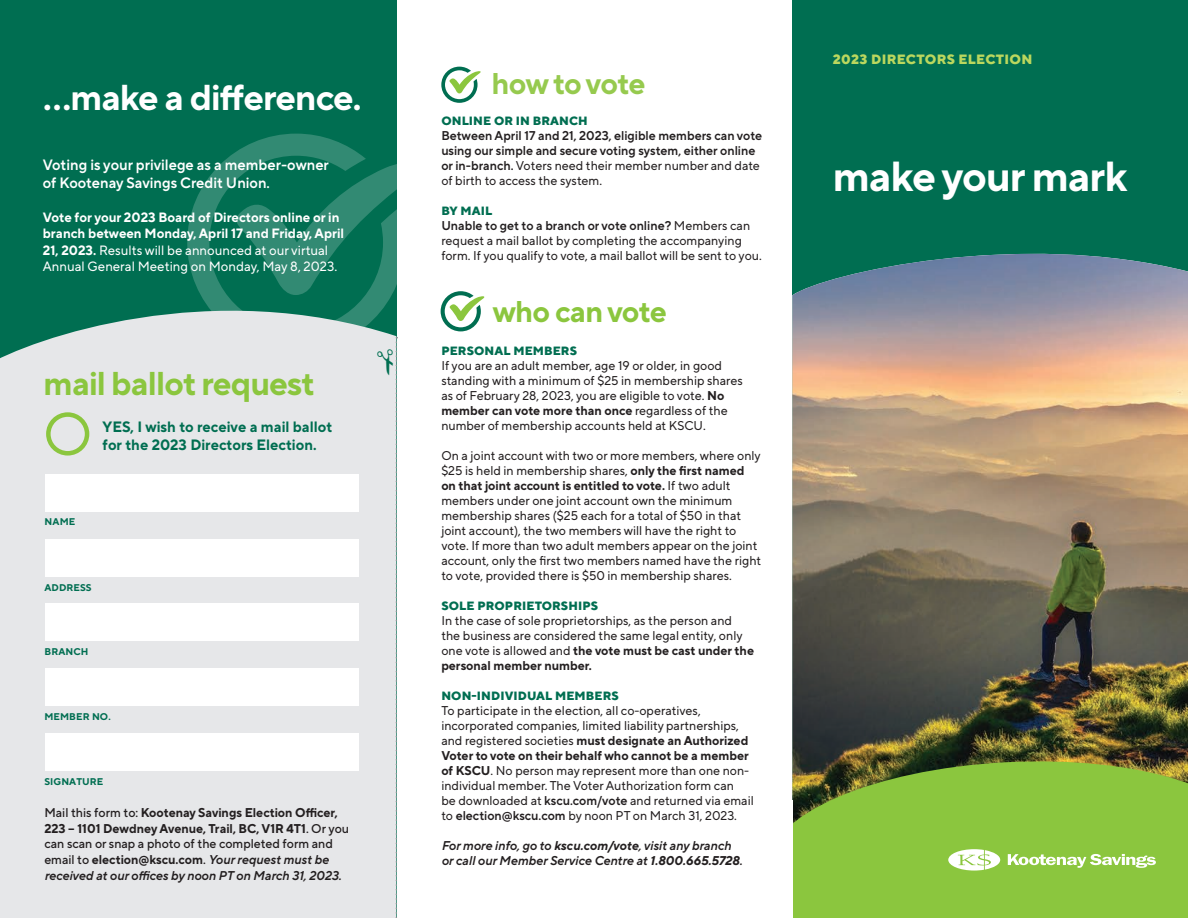
<style>
.page{position:relative;width:1188px;height:918px;background:#fff}
.page>*{position:absolute;margin:0;border:0;box-sizing:border-box;transform-origin:0 0}
.t1{font:700 42px "TT Norms Pro";letter-spacing:-.025em;color:#fff}
.t2{font:700 36px "TT Norms Pro";letter-spacing:-.025em;color:#fff}
.t3{font:700 33px "TT Norms Pro";letter-spacing:-.025em;color:#8bc63e}
.t4{font:700 30px "TT Norms Pro";letter-spacing:-.025em;color:#8bc63e}
.t5{font:700 30px "TT Norms Pro";letter-spacing:-.025em;color:#96ca4e}
.t6{font:600 15px/18px "TT Norms Pro";color:#fff}
.t7{font:700 15px/18px "TT Norms Pro";color:#006e51}
.t8{font:700 13.5px/16.2px "TT Norms Pro";color:#fff}
.t9{font:800 13.5px "TT Norms Pro";letter-spacing:.025em;color:#bbd75e}
.t10{font:12.75px/15px "TT Norms Pro";color:#231f20}
.t11{font:700 12.75px/15.8px "TT Norms Pro";color:#231f20}
.t12{font:600 12.75px/15px "TT Norms Pro";color:#231f20}
.t13{font:italic 600 12.75px/15px "TT Norms Pro";color:#231f20}
.t14{font:800 12px "TT Norms";letter-spacing:.01em;color:#006e51}
.t15{font:700 9.75px "TT Norms Pro";letter-spacing:.01em;color:#006e51}
.s1{font-weight:400}
.s2{font-weight:500}
.s3{font-weight:600;font-style:italic}
.s4{font-weight:600}
.s5{font-weight:700}
</style>
<div class="page">
<div style="left:792px;top:0;width:396px;height:882px;background:#006e51"></div>
<img style="left:792px;top:254px;width:396px;height:501px">
<svg style="left:792px;top:755px;width:396px;height:108px;fill:#8bc63e"></svg>
<div style="left:792px;top:863px;width:396px;height:55px;background:#8bc63e"></div>
<svg style="left:1008px;top:854px;width:148px;height:14px"></svg>
<svg style="left:948px;top:849px;width:52px;height:22px"></svg>
<svg style="left:441px;top:291px;width:44px;height:40px"></svg>
<div style="left:0;top:0;width:396px;height:918px;background:#006e51"></div>
<svg style="left:187px;top:134px;width:211px;height:205px"></svg>
<svg style="left:0;top:276px;width:396px;height:642px;fill:#e6e7e9"></svg>
<div style="left:45px;top:474px;width:314px;height:38px;background:#fff"></div>
<div style="left:45px;top:539px;width:314px;height:38px;background:#fff"></div>
<div style="left:45px;top:604px;width:314px;height:37px;background:#fff"></div>
<div style="left:45px;top:668px;width:314px;height:38px;background:#fff"></div>
<div style="left:45px;top:733px;width:314px;height:38px;background:#fff"></div>
<div style="left:46px;top:412px;width:43px;height:44px;border:4px solid #8bc63e;border-radius:50%"></div>
<svg style="left:441px;top:67px;width:40px;height:36px"></svg>
<div style="left:377px;top:337px;width:20px;height:581px;background:#e6e7e9"></div>
<h2 class="t2" style="left:43px;top:71px;width:320px">...make a difference.</h2>
<p class="t6" style="left:43px;top:155px;width:288px">Voting is your privilege as a member-owner of Kootenay Savings Credit Union.</p>
<p class="t8" style="left:43px;top:208px;width:303px">Vote for your 2023 Board of Directors online or in branch between Monday, April 17 and Friday, April 21, 2023. <span class="s1">Results will be announced at our virtual Annual General Meeting on Monday, May 8, 2023.</span></p>
<h3 class="t3" style="left:44px;top:359px;width:272px">mail ballot request</h3>
<p class="t7" style="left:103px;top:417px;width:231px">YES, I wish to receive a mail ballot for the 2023 Directors Election.</p>
<p class="t15" style="left:45px;top:514px;width:32px">NAME</p>
<p class="t15" style="left:44px;top:580px;width:49px">ADDRESS</p>
<p class="t15" style="left:45px;top:645px;width:45px">BRANCH</p>
<p class="t15" style="left:44px;top:710px;width:68px">MEMBER NO.</p>
<p class="t15" style="left:44px;top:775px;width:61px">SIGNATURE</p>
<p class="t11" style="left:44px;top:804px;width:306px"><span class="s2">Mail this form to:</span> Kootenay Savings Election Officer, 223 – 1101 Dewdney Avenue, Trail, BC, V1R 4T1<span class="s2">. Or you can scan or snap a photo of the completed form and email to</span> election@kscu.com<span class="s2">.</span> <span class="s3">Your request must be received at our offices by noon PT on March 31, 2023.</span></p>
<h3 class="t5" style="left:492px;top:61px;width:155px">how to vote</h3>
<p class="t14" style="left:441px;top:113px;width:148px">ONLINE OR IN BRANCH</p>
<p class="t12" style="left:441px;top:127px;width:322px">Between April 17 and 21, 2023, eligible members can vote using our simple and secure voting system, either online or in-branch. <span class="s1">Voters need their member number and date of birth to access the system.</span></p>
<p class="t14" style="left:441px;top:203px;width:52px">BY MAIL</p>
<p class="t10" style="left:441px;top:217px;width:322px"><span class="s4">Unable to get to a branch or vote online?</span> Members can request a mail ballot by completing the accompanying form. If you qualify to vote, a mail ballot will be sent to you.</p>
<h3 class="t4" style="left:493px;top:289px;width:175px">who can vote</h3>
<p class="t14" style="left:441px;top:343px;width:137px">PERSONAL MEMBERS</p>
<p class="t10" style="left:441px;top:357px;width:303px">If you are an adult member, age 19 or older, in good standing with a minimum of $25 in membership shares as of February 28, 2023, you are eligible to vote. <span class="s5">No member can vote more than once</span> regardless of the number of membership accounts held at KSCU.</p>
<p class="t10" style="left:441px;top:447px;width:321px">On a joint account with two or more members, where only $25 is held in membership shares, <span class="s5">only the first named on that joint account is entitled to vote.</span> If two adult members under one joint account own the minimum membership shares ($25 each for a total of $50 in that joint account), the two members will have the right to vote. If more than two adult members appear on the joint account, only the first two members named have the right to vote, provided there is $50 in membership shares.</p>
<p class="t14" style="left:441px;top:598px;width:158px">SOLE PROPRIETORSHIPS</p>
<p class="t10" style="left:441px;top:612px;width:314px">In the case of sole proprietorships, as the person and the business are considered the same legal entity, only one vote is allowed and <span class="s5">the vote must be cast under the personal member number.</span></p>
<p class="t14" style="left:441px;top:688px;width:179px">NON-INDIVIDUAL MEMBERS</p>
<p class="t10" style="left:441px;top:702px;width:314px">To participate in the election, all co-operatives, incorporated companies, limited liability partnerships, and registered societies <span class="s5">must designate an Authorized Voter to vote on their behalf who cannot be a member of KSCU</span>. No person may represent more than one non&shy;individual member. The Voter Authorization form can<br>be downloaded at <span class="s4">kscu.com/vote</span> and returned via email to <span class="s4">election@kscu.com</span> by noon PT on March 31, 2023.</p>
<p class="t13" style="left:441px;top:837px;width:303px">For more info, go to <span class="s5">kscu.com/vote</span>, visit any branch or call our Member Service Centre at <span class="s5">1.800.665.5728</span>.</p>
<p class="t9" style="left:833px;top:49px;width:201px">2023 DIRECTORS ELECTION</p>
<h1 class="t1" style="left:833px;top:145px;width:296px">make your mark</h1>
</div>
